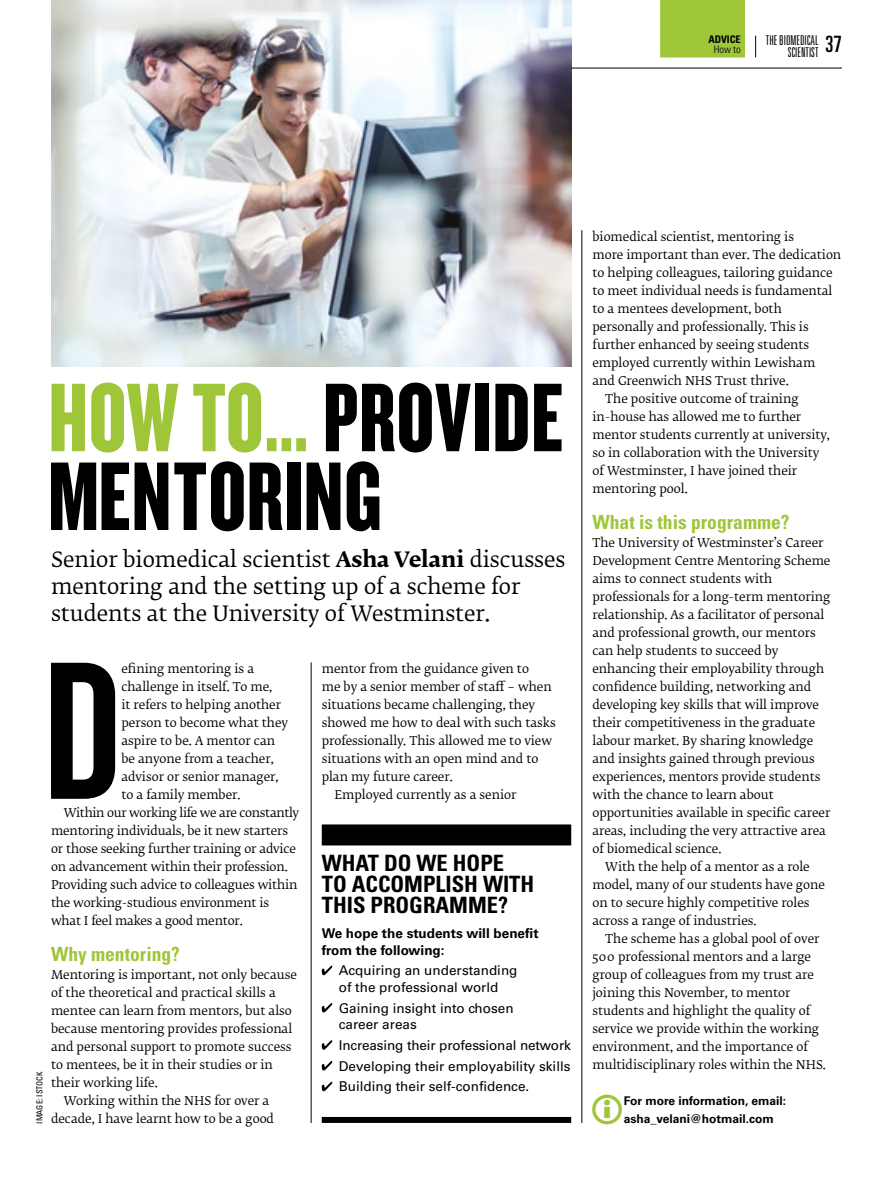
<style>
.page{position:relative;width:893px;height:1191px;background:#fff}
.page>*{position:absolute;margin:0;border:0;box-sizing:border-box;transform-origin:0 0}
.t1{font:204.15px "Knockout HTF48 Featherweight";color:#000}
.t2{font:101.25px/78.8px "Knockout HTF68 Full Featherwt";letter-spacing:.01em;color:#000}
.t3{font:700 40.95px "Fedra Serif B Std";color:#9fc539}
.t4{font:700 condensed 22.5px/21px "Univers";color:#000}
.t5{font:ultra-condensed 22.5px "Univers";color:#000}
.t6{font:21px/27px "Fedra Serif B Std";color:#000}
.t7{font:700 condensed 19.5px "Univers";color:#9fc539}
.t8{font:13.5px/16.5px "Univers";color:#000}
.t9{font:700 13.5px/16.5px "Univers CE";color:#000}
.t10{font:300 ultra-condensed 13.5px/12px "Univers";color:#000;text-align:right}
.t11{font:12px "Fedra Serif B Std";color:#000}
.t12{font:700 12px/18px "Univers";color:#000}
.t13{font:12px "Fedra Serif B Std";letter-spacing:-.025em;color:#000}
.t14{font:700 condensed 10.5px "Univers";letter-spacing:-.01em;color:#000}
.t15{font:300 condensed 10.5px "Univers";color:#000}
.t16{font:condensed 8.25px "Univers";color:#000}
.s1{color:#9fc539}
.s2{font-weight:700}
</style>
<div class="page">
<img style="left:51px;top:0;width:520px;height:367px">
<hr style="left:311px;top:662px;width:1px;height:461px;background:#000">
<hr style="left:582px;top:230px;width:1px;height:893px;background:#000">
<svg style="left:755px;top:36px;width:1px;height:21px"></svg>
<div style="left:660px;top:0;width:85px;height:57px;background:#9fc539"></div>
<hr style="left:571px;top:68px;width:271px;height:1px;background:#000">
<div style="left:322px;top:824px;width:249px;height:21px;background:#000"></div>
<svg style="left:322px;top:965px;width:10px;height:10px"></svg>
<svg style="left:322px;top:1003px;width:10px;height:9px"></svg>
<svg style="left:322px;top:1040px;width:10px;height:9px"></svg>
<svg style="left:322px;top:1061px;width:10px;height:9px"></svg>
<svg style="left:322px;top:1081px;width:10px;height:10px"></svg>
<div style="left:322px;top:1117px;width:249px;height:6px;background:#000"></div>
<p class="t14" style="left:709px;top:33px;width:34px">ADVICE</p>
<p class="t15" style="left:714px;top:43px;width:28px">How to</p>
<p class="t10" style="left:766px;top:34px;width:54px">THE BIOMEDICAL<br>SCIENTIST</p>
<h3 class="t5" style="left:825px;top:31px;width:18px">37</h3>
<h2 class="t2" style="left:48px;top:380px;width:517px"><span class="s1">HOW TO…</span> PROVIDE<br>MENTORING</h2>
<h3 class="t6" style="left:51px;top:547px;width:516px">Senior biomedical scientist <span class="s2">Asha Velani</span> discusses mentoring and the setting up of a scheme for students at the University of Westminster.</h3>
<p class="t16" style="left:34px;top:1123px;width:54px;rotate:-90deg">IMAGE: ISTOCK</p>
<h1 class="t1" style="left:43px;top:628px;width:80px">D</h1>
<p class="t11" style="left:121px;top:660px;width:134px">efining mentoring is a</p>
<p class="t11" style="left:121px;top:678px;width:152px">challenge in itself. To me,</p>
<p class="t11" style="left:121px;top:696px;width:161px">it refers to helping another</p>
<p class="t11" style="left:121px;top:714px;width:168px">person to become what they</p>
<p class="t11" style="left:121px;top:732px;width:155px">aspire to be. A mentor can</p>
<p class="t11" style="left:121px;top:750px;width:154px">be anyone from a teacher,</p>
<p class="t11" style="left:121px;top:768px;width:159px">advisor or senior manager,</p>
<p class="t11" style="left:121px;top:786px;width:121px">to a family member.</p>
<p class="t13" style="left:64px;top:804px;width:237px">Within our working life we are constantly</p>
<p class="t11" style="left:51px;top:822px;width:239px">mentoring individuals, be it new starters</p>
<p class="t11" style="left:51px;top:840px;width:246px">or those seeking further training or advice</p>
<p class="t11" style="left:51px;top:858px;width:238px">on advancement within their profession.</p>
<p class="t11" style="left:51px;top:876px;width:248px">Providing such advice to colleagues within</p>
<p class="t11" style="left:51px;top:894px;width:219px">the working-studious environment is</p>
<p class="t11" style="left:51px;top:912px;width:193px">what I feel makes a good mentor.</p>
<h3 class="t7" style="left:51px;top:942px;width:130px">Why mentoring?</h3>
<p class="t11" style="left:51px;top:966px;width:247px">Mentoring is important, not only because</p>
<p class="t11" style="left:51px;top:984px;width:226px">of the theoretical and practical skills a</p>
<p class="t11" style="left:51px;top:1002px;width:242px">mentee can learn from mentors, but also</p>
<p class="t11" style="left:51px;top:1020px;width:243px">because mentoring provides professional</p>
<p class="t11" style="left:51px;top:1038px;width:242px">and personal support to promote success</p>
<p class="t11" style="left:51px;top:1056px;width:223px">to mentees, be it in their studies or in</p>
<p class="t11" style="left:51px;top:1074px;width:108px">their working life.</p>
<p class="t11" style="left:64px;top:1092px;width:207px">Working within the NHS for over a</p>
<p class="t11" style="left:51px;top:1110px;width:225px">decade, I have learnt how to be a good</p>
<p class="t11" style="left:322px;top:660px;width:209px">mentor from the guidance given to</p>
<p class="t11" style="left:322px;top:678px;width:231px">me by a senior member of staff – when</p>
<p class="t11" style="left:322px;top:696px;width:215px">situations became challenging, they</p>
<p class="t11" style="left:322px;top:714px;width:235px">showed me how to deal with such tasks</p>
<p class="t11" style="left:322px;top:732px;width:232px">professionally. This allowed me to view</p>
<p class="t11" style="left:322px;top:750px;width:218px">situations with an open mind and to</p>
<p class="t11" style="left:322px;top:768px;width:132px">plan my future career.</p>
<p class="t11" style="left:334px;top:786px;width:183px">Employed currently as a senior</p>
<h3 class="t4" style="left:322px;top:852px;width:214px">WHAT DO WE HOPE<br>TO ACCOMPLISH WITH<br>THIS PROGRAMME?</h3>
<p class="t9" style="left:322px;top:925px;width:218px">We hope the students will benefit from the following:</p>
<p class="t8" style="left:339px;top:962px;width:180px">Acquiring an understanding of the professional world</p>
<p class="t8" style="left:339px;top:999px;width:176px">Gaining insight into chosen career areas</p>
<p class="t8" style="left:339px;top:1034px;width:234px;line-height:20.7px;text-align:justify">Increasing their professional network Developing their employability skills Building their self-confidence.</p>
<p class="t11" style="left:592px;top:228px;width:203px">biomedical scientist, mentoring is</p>
<p class="t11" style="left:592px;top:246px;width:250px">more important than ever. The dedication</p>
<p class="t11" style="left:592px;top:264px;width:242px">to helping colleagues, tailoring guidance</p>
<p class="t11" style="left:592px;top:282px;width:241px">to meet individual needs is fundamental</p>
<p class="t11" style="left:592px;top:300px;width:191px">to a mentees development, both</p>
<p class="t11" style="left:592px;top:318px;width:218px">personally and professionally. This is</p>
<p class="t11" style="left:592px;top:336px;width:218px">further enhanced by seeing students</p>
<p class="t11" style="left:592px;top:354px;width:224px">employed currently within Lewisham</p>
<p class="t11" style="left:592px;top:372px;width:198px">and Greenwich NHS Trust thrive.</p>
<p class="t11" style="left:605px;top:390px;width:195px">The positive outcome of training</p>
<p class="t11" style="left:592px;top:408px;width:210px">in-house has allowed me to further</p>
<p class="t11" style="left:592px;top:426px;width:239px">mentor students currently at university,</p>
<p class="t11" style="left:592px;top:444px;width:229px">so in collaboration with the University</p>
<p class="t11" style="left:592px;top:462px;width:206px">of Westminster, I have joined their</p>
<p class="t11" style="left:592px;top:480px;width:97px">mentoring pool.</p>
<h3 class="t7" style="left:592px;top:510px;width:199px">What is this programme?</h3>
<p class="t11" style="left:592px;top:534px;width:233px">The University of Westminster’s Career</p>
<p class="t11" style="left:592px;top:552px;width:239px">Development Centre Mentoring Scheme</p>
<p class="t11" style="left:592px;top:570px;width:181px">aims to connect students with</p>
<p class="t11" style="left:592px;top:588px;width:239px">professionals for a long-term mentoring</p>
<p class="t11" style="left:592px;top:606px;width:233px">relationship. As a facilitator of personal</p>
<p class="t11" style="left:592px;top:624px;width:225px">and professional growth, our mentors</p>
<p class="t11" style="left:592px;top:642px;width:187px">can help students to succeed by</p>
<p class="t11" style="left:592px;top:660px;width:233px">enhancing their employability through</p>
<p class="t11" style="left:592px;top:678px;width:220px">confidence building, networking and</p>
<p class="t11" style="left:592px;top:696px;width:228px">developing key skills that will improve</p>
<p class="t11" style="left:592px;top:714px;width:224px">their competitiveness in the graduate</p>
<p class="t11" style="left:592px;top:732px;width:222px">labour market. By sharing knowledge</p>
<p class="t11" style="left:592px;top:750px;width:224px">and insights gained through previous</p>
<p class="t11" style="left:592px;top:768px;width:229px">experiences, mentors provide students</p>
<p class="t11" style="left:592px;top:786px;width:183px">with the chance to learn about</p>
<p class="t11" style="left:592px;top:804px;width:239px">opportunities available in specific career</p>
<p class="t11" style="left:592px;top:822px;width:235px">areas, including the very attractive area</p>
<p class="t11" style="left:592px;top:840px;width:130px">of biomedical science.</p>
<p class="t11" style="left:605px;top:858px;width:206px">With the help of a mentor as a role</p>
<p class="t11" style="left:592px;top:876px;width:234px">model, many of our students have gone</p>
<p class="t11" style="left:592px;top:894px;width:218px">on to secure highly competitive roles</p>
<p class="t11" style="left:592px;top:912px;width:166px">across a range of industries.</p>
<p class="t11" style="left:605px;top:930px;width:216px">The scheme has a global pool of over</p>
<p class="t11" style="left:592px;top:948px;width:220px">500 professional mentors and a large</p>
<p class="t11" style="left:592px;top:966px;width:223px">group of colleagues from my trust are</p>
<p class="t11" style="left:592px;top:984px;width:199px">joining this November, to mentor</p>
<p class="t11" style="left:592px;top:1002px;width:219px">students and highlight the quality of</p>
<p class="t11" style="left:592px;top:1020px;width:228px">service we provide within the working</p>
<p class="t11" style="left:592px;top:1038px;width:217px">environment, and the importance of</p>
<p class="t11" style="left:592px;top:1056px;width:235px">multidisciplinary roles within the NHS.</p>
<h3 class="t3" style="left:591px;top:1079px;width:34px">ℹ</h3>
<p class="t12" style="left:624px;top:1091px;width:164px">For more information, email: asha_velani@hotmail.com</p>
</div>
